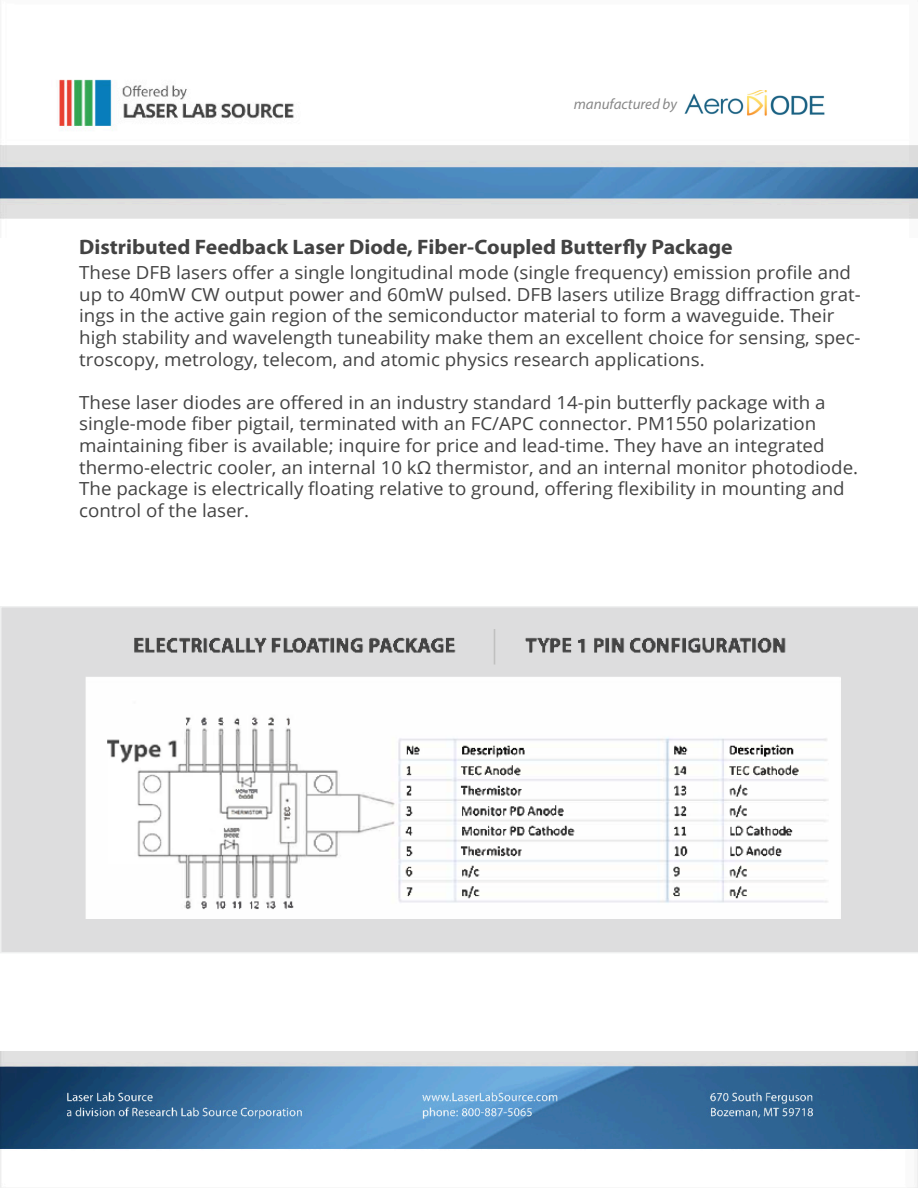
<style>
.page{position:relative;width:918px;height:1188px;background:#fff}
.page>*{position:absolute;margin:0;border:0;box-sizing:border-box;transform-origin:0 0}
.t1{font:700 21px "Myriad Pro";color:#434343;scale:1.04 1}
.t2{font:18px/21.6px "Open Sans";color:#434343;scale:1.04 1}
.t3{font:italic 15px "Myriad Pro";color:#888}
</style>
<div class="page">
<img style="left:0;top:1052px;width:918px;height:136px">
<img style="left:0;top:79px;width:918px;height:140px">
<div style="left:0;top:606px;width:918px;height:347px;background:#ddddde"></div>
<img style="left:81px;top:629px;width:760px;height:290px">
<div style="left:555px;top:86px;width:277px;height:38px;background:#fff"></div>
<img style="left:684px;top:90px;width:141px;height:26px">
<p class="t3" style="left:574px;top:95px;width:105px">manufactured by</p>
<p class="t1" style="left:79px;top:235px;width:630px">Distributed Feedback Laser Diode, Fiber-Coupled Butterfly Package</p>
<p class="t2" style="left:79px;top:261px;width:753px">These DFB lasers offer a single longitudinal mode (single frequency) emission profile and up to 40mW CW output power and 60mW pulsed. DFB lasers utilize Bragg diffraction grat&shy;ings in the active gain region of the semiconductor material to form a waveguide. Their high stability and wavelength tuneability make them an excellent choice for sensing, spec&shy;troscopy, metrology, telecom, and atomic physics research applications.</p>
<p class="t2" style="left:79px;top:391px;width:751px">These laser diodes are offered in an industry standard 14-pin butterfly package with a single-mode fiber pigtail, terminated with an FC/APC connector. PM1550 polarization maintaining fiber is available; inquire for price and lead-time. They have an integrated thermo-electric cooler, an internal 10 kΩ thermistor, and an internal monitor photodiode.<br>The package is electrically floating relative to ground, offering flexibility in mounting and control of the laser.</p>
</div>
